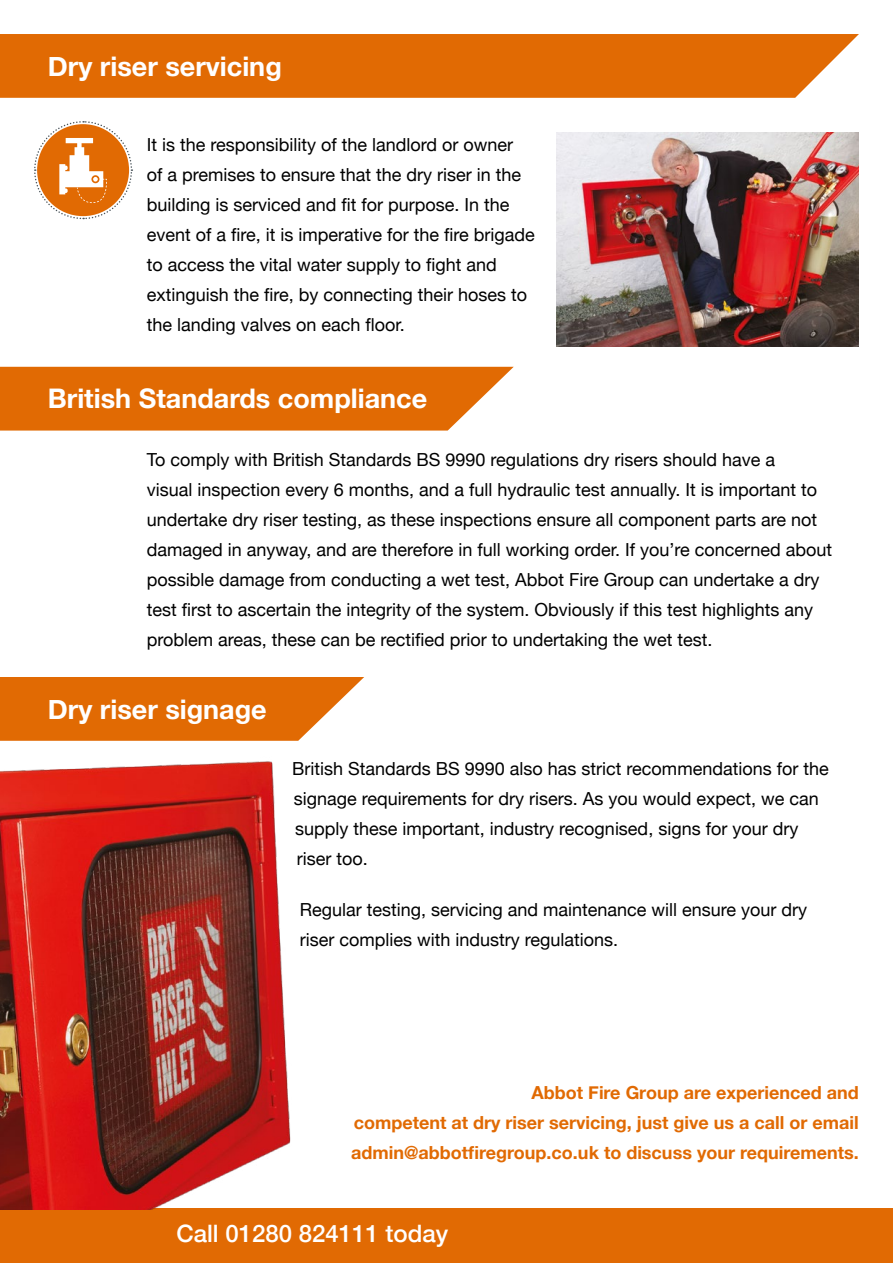
<style>
.page{position:relative;width:893px;height:1263px;background:#fff}
.page>*{position:absolute;margin:0;border:0;box-sizing:border-box;transform-origin:0 0}
.t1{font:700 27px "Helvetica Neue";color:#fff}
.t2{font:500 24px "Helvetica Neue";color:#fff}
.t3{font:18px/30px "Helvetica Neue";color:#000}
.t4{font:700 18px/30px "Helvetica Neue";color:#e16a03;text-align:justify}
</style>
<div class="page">
<div style="left:0;top:34px;width:859px;height:64px;background:#e16a03"></div>
<svg style="left:0;top:367px;width:514px;height:64px;background:#e37414"></svg>
<svg style="left:0;top:677px;width:364px;height:64px;background:#e3771a"></svg>
<div style="left:0;top:1209px;width:893px;height:54px;background:#e16a03"></div>
<img style="left:557px;top:133px;width:302px;height:213px">
<svg style="left:34px;top:121px;width:99px;height:99px"></svg>
<img style="left:0;top:761px;width:298px;height:449px">
<h1 class="t1" style="left:48px;top:45px;width:235px">Dry riser servicing</h1>
<p class="t3" style="left:147px;top:130px;width:390px">It is the responsibility of the landlord or owner<br>of a premises to ensure that the dry riser in the building is serviced and fit for purpose. In the event of a fire, it is imperative for the fire brigade to access the vital water supply to fight and extinguish the fire, by connecting their hoses to the landing valves on each floor.</p>
<h1 class="t1" style="left:48px;top:378px;width:381px">British Standards compliance</h1>
<p class="t3" style="left:147px;top:445px;width:687px">To comply with British Standards BS 9990 regulations dry risers should have a<br>visual inspection every 6 months, and a full hydraulic test annually. It is important to undertake dry riser testing, as these inspections ensure all component parts are not damaged in anyway, and are therefore in full working order. If you’re concerned about possible damage from conducting a wet test, Abbot Fire Group can undertake a dry test first to ascertain the integrity of the system. Obviously if this test highlights any problem areas, these can be rectified prior to undertaking the wet test.</p>
<h1 class="t1" style="left:48px;top:688px;width:220px">Dry riser signage</h1>
<p class="t3" style="left:292px;top:754px;width:538px">British Standards BS 9990 also has strict recommendations for the signage requirements for dry risers. As you would expect, we can supply these important, industry recognised, signs for your dry riser too.</p>
<p class="t3" style="left:300px;top:896px;width:509px">Regular testing, servicing and maintenance will ensure your dry riser complies with industry regulations.</p>
<p class="t4" style="left:351px;top:1078px;width:509px;text-indent:180px">Abbot Fire Group are experienced and competent at dry riser servicing, just give us a call or email admin@abbotfiregroup.co.uk to discuss your requirements.</p>
<h2 class="t2" style="left:176px;top:1214px;width:273px">Call 01280 824111 today</h2>
</div>
